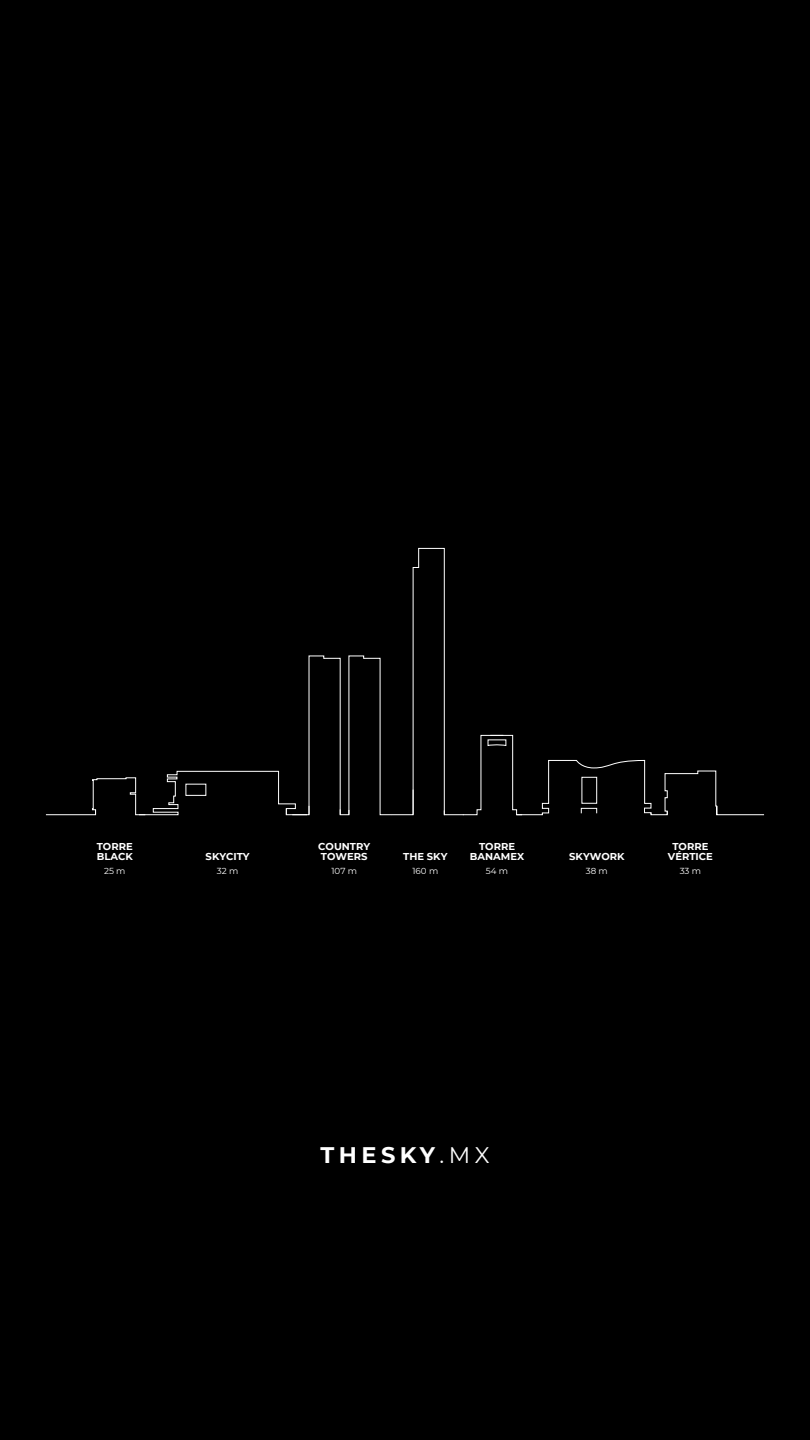
<style>
.page{position:relative;width:810px;height:1440px;background:#000}
.page>*{position:absolute;margin:0;border:0;box-sizing:border-box;transform-origin:0 0}
.t1{font:700 22.5px "Montserrat";letter-spacing:.2em;color:#fff}
.t2{font:700 9.98px/10px "Montserrat";color:#fff}
.t3{font:8.7px "Montserrat";color:#fff}
.s1{font-weight:400}
</style>
<div class="page">
<svg style="left:45px;top:547px;width:720px;height:269px"></svg>
<div style="left:185px;top:784px;width:21px;height:12px;border:1px solid #fff"></div>
<p class="t2" style="left:97px;top:841px;width:38px">TORRE<br>BLACK</p>
<p class="t3" style="left:104px;top:865px;width:23px">25 m</p>
<p class="t2" style="left:206px;top:851px;width:45px">SKYCITY</p>
<p class="t3" style="left:217px;top:865px;width:23px">32 m</p>
<p class="t2" style="left:318px;top:841px;width:53px">COUNTRY<br>TOWERS</p>
<p class="t3" style="left:331px;top:865px;width:27px">107 m</p>
<p class="t2" style="left:470px;top:841px;width:56px;text-align:center">TORRE<br>BANAMEX</p>
<p class="t3" style="left:486px;top:865px;width:24px">54 m</p>
<p class="t2" style="left:403px;top:851px;width:46px">THE SKY</p>
<p class="t2" style="left:569px;top:851px;width:57px">SKYWORK</p>
<p class="t3" style="left:412px;top:865px;width:27px">160 m</p>
<p class="t3" style="left:586px;top:865px;width:24px">38 m</p>
<p class="t2" style="left:668px;top:841px;width:46px;text-align:center">TORRE<br>VÉRTICE</p>
<p class="t3" style="left:680px;top:865px;width:23px">33 m</p>
<h1 class="t1" style="left:320px;top:1138px;width:171px">THESKY<span class="s1">.MX</span></h1>
</div>
